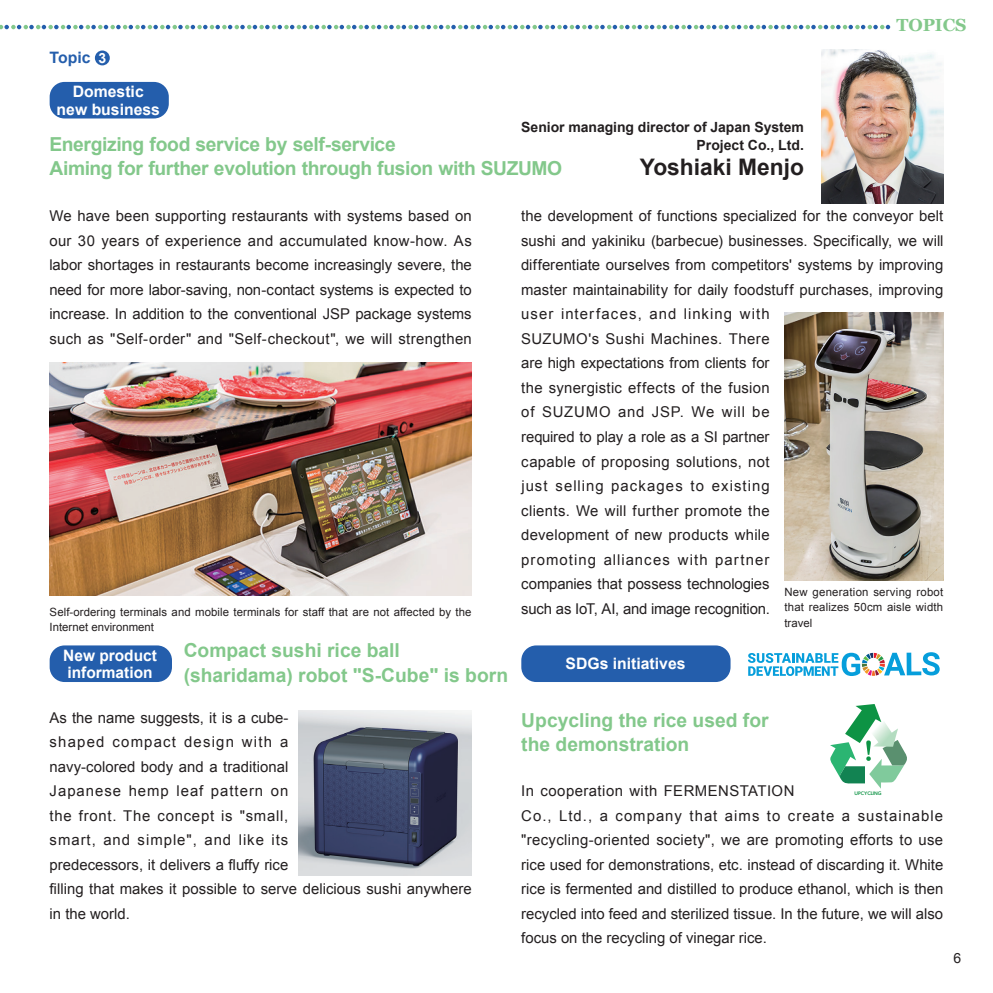
<style>
.page{position:relative;width:993px;height:993px;background:#fff}
.page>*{position:absolute;margin:0;border:0;box-sizing:border-box;transform-origin:0 0}
.t1{font:700 22.75px "Arial";color:#231f20}
.本文-01{font:700 19.25px/24.5px "Arial";color:#83c88b}
.本文-01-2{font:700 19.25px "Arial";letter-spacing:-.02em;color:#83c88b}
.t2{font:700 17.5px "Georgia";color:#83c88b}
.t3{font:700 15.75px/17.5px "Arial";color:#fff;text-align:center}
.t4{font:700 15.75px "Arial";color:#245eac}
.本文-01-3{font:14.88px/24.5px "Arial";letter-spacing:.005em;color:#231f20}
.t5{font:700 14px/17.5px "Arial";letter-spacing:-.005em;color:#231f20;text-align:right}
.t6{font:700 14px "Arial";color:#fff}
.t7{font:14px "Arial";color:#231f20}
.Cap{font:11.38px/15.8px "Arial";letter-spacing:.01em;color:#231f20}
.t8{font:700 4.38px "UD Shin Go NT Pro De";color:#0d9344}
</style>
<div class="page">
<svg style="left:0;top:25px;width:889px;height:4px"></svg>
<img style="left:821px;top:50px;width:122px;height:154px">
<img style="left:298px;top:710px;width:173px;height:165px">
<svg style="left:830px;top:704px;width:77px;height:84px"></svg>
<div style="left:50px;top:82px;width:119px;height:36px;background:#245eac;border-radius:15px"></div>
<div style="left:95px;top:50px;width:15px;height:15px;background:#245eac;border-radius:50%"></div>
<div style="left:50px;top:645px;width:122px;height:36px;background:#245eac;border-radius:15px"></div>
<div style="left:521px;top:645px;width:209px;height:36px;background:#245eac;border-radius:15px"></div>
<img style="left:50px;top:362px;width:421px;height:233px">
<img style="left:784px;top:313px;width:159px;height:267px">
<svg style="left:748px;top:652px;width:191px;height:23px"></svg>
<p class="t4" style="left:50px;top:47px;width:42px">Topic</p>
<p class="t6" style="left:98px;top:49px;width:9px">3</p>
<p class="t3" style="left:57px;top:83px;width:105px">Domestic new business</p>
<p class="t5" style="left:521px;top:119px;width:284px">Senior managing director of Japan System<br>Project Co., Ltd.</p>
<p class="t1" style="left:639px;top:152px;width:165px">Yoshiaki Menjo</p>
<p class="本文-01" style="left:49px;top:132px;width:348px">Energizing food service by self-service</p>
<p class="本文-01-2" style="left:50px;top:156px;width:514px">Aiming for further evolution through fusion with SUZUMO</p>
<p class="t2" style="left:896px;top:12px;width:72px">TOPICS</p>
<p class="本文-01-3" style="left:49px;top:204px;width:424px;text-align:justify">We have been supporting restaurants with systems based on our 30 years of experience and accumulated know-how. As labor shortages in restaurants become increasingly severe, the need for more labor-saving, non-contact systems is expected to increase. In addition to the conventional JSP package systems such as "Self-order" and "Self-checkout", we will strengthen</p>
<p class="本文-01-3" style="left:521px;top:204px;width:424px">the development of functions specialized for the conveyor belt sushi and yakiniku (barbecue) businesses. Specifically, we will differentiate ourselves from competitors' systems by improving master maintainability for daily foodstuff purchases, improving user interfaces, and linking with<br>SUZUMO's Sushi Machines. There<br>are high expectations from clients for<br>the synergistic effects of the fusion<br>of SUZUMO and JSP. We will be<br>required to play a role as a SI partner<br>capable of proposing solutions, not<br>just selling packages to existing<br>clients. We will further promote the<br>development of new products while<br>promoting alliances with partner<br>companies that possess technologies<br>such as IoT, AI, and image recognition.</p>
<p class="Cap" style="left:784px;top:583px;width:160px;text-align:justify">New generation serving robot that realizes 50cm aisle width travel</p>
<p class="Cap" style="left:50px;top:603px;width:423px">Self-ordering terminals and mobile terminals for staff that are not affected by the<br>Internet environment</p>
<p class="本文-01" style="left:184px;top:638px;width:218px">Compact sushi rice ball</p>
<p class="本文-01" style="left:184px;top:663px;width:326px">(sharidama) robot "S-Cube" is born</p>
<p class="t3" style="left:63px;top:646px;width:95px;text-align:left">New product information</p>
<p class="t3" style="left:565px;top:655px;width:121px">SDGs initiatives</p>
<p class="本文-01" style="left:521px;top:708px;width:249px">Upcycling the rice used for the demonstration</p>
<p class="本文-01-3" style="left:521px;top:778px;width:423px">In cooperation with FERMENSTATION<br>Co., Ltd., a company that aims to create a sustainable "recycling-oriented society", we are promoting efforts to use rice used for demonstrations, etc. instead of discarding it. White rice is fermented and distilled to produce ethanol, which is then recycled into feed and sterilized tissue. In the future, we will also focus on the recycling of vinegar rice.</p>
<p class="本文-01-3" style="left:50px;top:705px;width:423px">As the name suggests, it is a cube-<br>shaped compact design with a<br>navy-colored body and a traditional<br>Japanese hemp leaf pattern on<br>the front. The concept is "small,<br>smart, and simple", and like its<br>predecessors, it delivers a fluffy rice<br>filling that makes it possible to serve delicious sushi anywhere in the world.</p>
<p class="t8" style="left:854px;top:789px;width:29px">UPCYCLING</p>
<p class="t7" style="left:953px;top:948px;width:9px">6</p>
</div>
